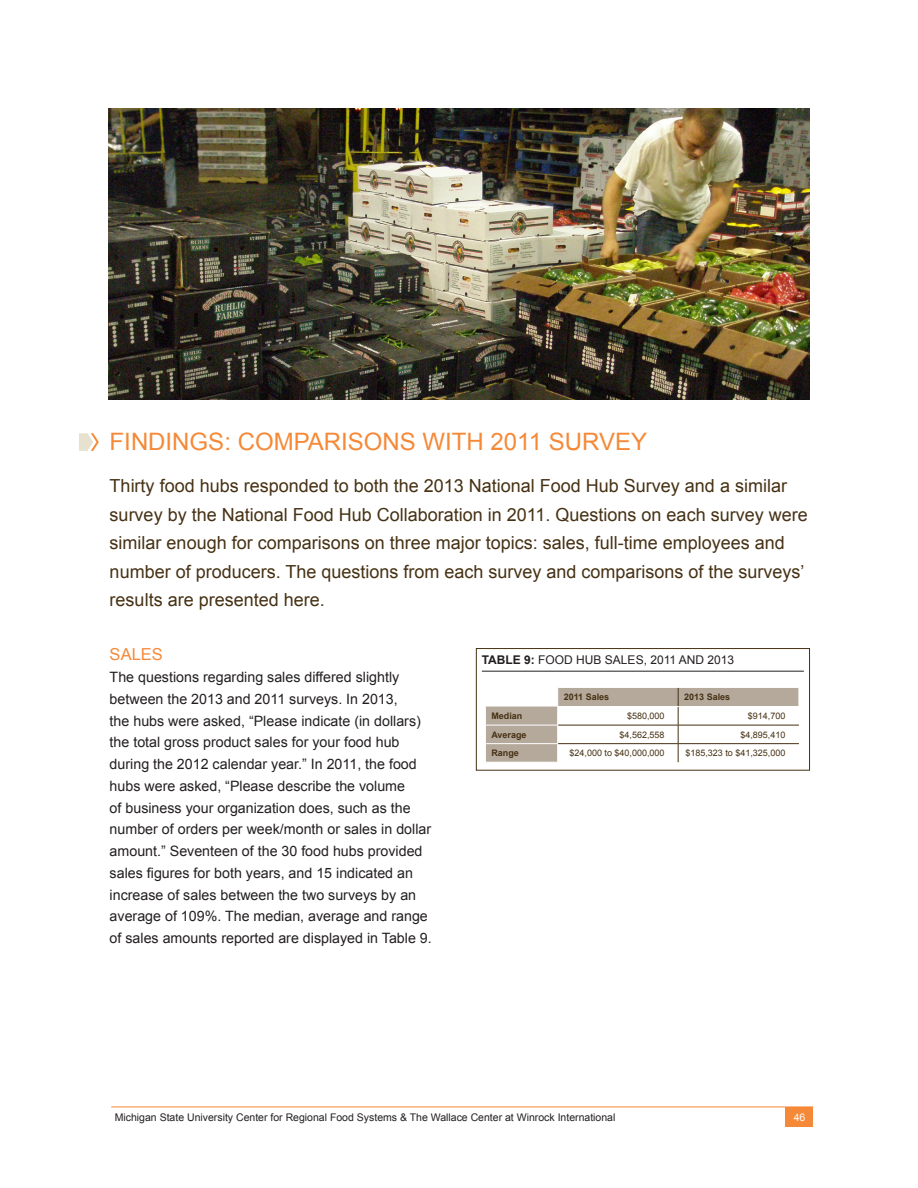
<style>
.page{position:relative;width:918px;height:1188px;background:#fff}
.page>*{position:absolute;margin:0;border:0;box-sizing:border-box;transform-origin:0 0}
.t1{font:24px "Arial";color:#f58937}
.Intro_Copy___Brown{font:18px/28.5px "Arial";color:#463114}
.t2{font:16.5px "Arial";color:#f58937}
.Body_Copy___Black{font:14.25px/21.8px "Arial";color:#231f20}
.CHART_TITLE{font:12px "Arial";color:#231f20}
.t3{font:10.5px "Arial";color:#231f20}
.t4{font:10.5px "Arial";color:#fff}
.CHART_DATA{font:9px "Arial";color:#463114}
.CHART_DATA-2{font:700 9px "Arial";color:#463114}
.s1{font-weight:700}
</style>
<div class="page">
<img style="left:108px;top:108px;width:702px;height:292px">
<svg style="left:79px;top:433px;width:20px;height:18px"></svg>
<svg style="left:485px;top:687px;width:314px;height:75px"></svg>
<hr style="left:558px;top:706px;width:120px;height:1px;background:#fff">
<hr style="left:678px;top:706px;width:121px;height:1px;background:#fff">
<hr style="left:482px;top:671px;width:322px;height:1px;background:#231f20">
<div style="left:476px;top:648px;width:334px;height:122px;border:1px solid #463114"></div>
<hr style="left:111px;top:1107px;width:702px;height:1px;background:#f58937">
<div style="left:786px;top:1107px;width:27px;height:20px;background:#f58937"></div>
<h2 class="t1" style="left:110px;top:426px;width:539px">FINDINGS: COMPARISONS WITH 2011 SURVEY</h2>
<p class="Intro_Copy___Brown" style="left:110px;top:472px;width:700px">Thirty food hubs responded to both the 2013 National Food Hub Survey and a similar survey by the National Food Hub Collaboration in 2011. Questions on each survey were similar enough for comparisons on three major topics: sales, full-time employees and number of producers. The questions from each survey and comparisons of the surveys’ results are presented here.</p>
<h3 class="t2" style="left:110px;top:644px;width:55px">SALES</h3>
<p class="Body_Copy___Black" style="left:110px;top:666px;width:324px">The questions regarding sales differed slightly between the 2013 and 2011 surveys. In 2013,<br>the hubs were asked, “Please indicate (in dollars) the total gross product sales for your food hub during the 2012 calendar year.” In 2011, the food hubs were asked, “Please describe the volume<br>of business your organization does, such as the number of orders per week/month or sales in dollar amount.” Seventeen of the 30 food hubs provided sales figures for both years, and 15 indicated an increase of sales between the two surveys by an average of 109%. The median, average and range of sales amounts reported are displayed in Table 9.</p>
<p class="CHART_TITLE" style="left:482px;top:652px;width:254px"><span class="s1">TABLE 9:</span> FOOD HUB SALES, 2011 AND 2013</p>
<p class="CHART_DATA-2" style="left:564px;top:691px;width:47px">2011 Sales</p>
<p class="CHART_DATA-2" style="left:684px;top:691px;width:48px">2013 Sales</p>
<p class="CHART_DATA-2" style="left:491px;top:710px;width:33px">Median</p>
<p class="CHART_DATA" style="left:627px;top:710px;width:39px">$580,000</p>
<p class="CHART_DATA" style="left:748px;top:710px;width:39px">$914,700</p>
<p class="CHART_DATA-2" style="left:491px;top:728px;width:37px">Average</p>
<p class="CHART_DATA" style="left:620px;top:729px;width:47px">$4,562,558</p>
<p class="CHART_DATA" style="left:740px;top:729px;width:47px">$4,895,410</p>
<p class="CHART_DATA-2" style="left:491px;top:747px;width:29px">Range</p>
<p class="CHART_DATA" style="left:570px;top:747px;width:97px">$24,000 to $40,000,000</p>
<p class="CHART_DATA" style="left:685px;top:747px;width:102px">$185,323 to $41,325,000</p>
<p class="t3" style="left:115px;top:1110px;width:502px">Michigan State University Center for Regional Food Systems &amp; The Wallace Center at Winrock International</p>
<p class="t4" style="left:794px;top:1110px;width:13px">46</p>
</div>
